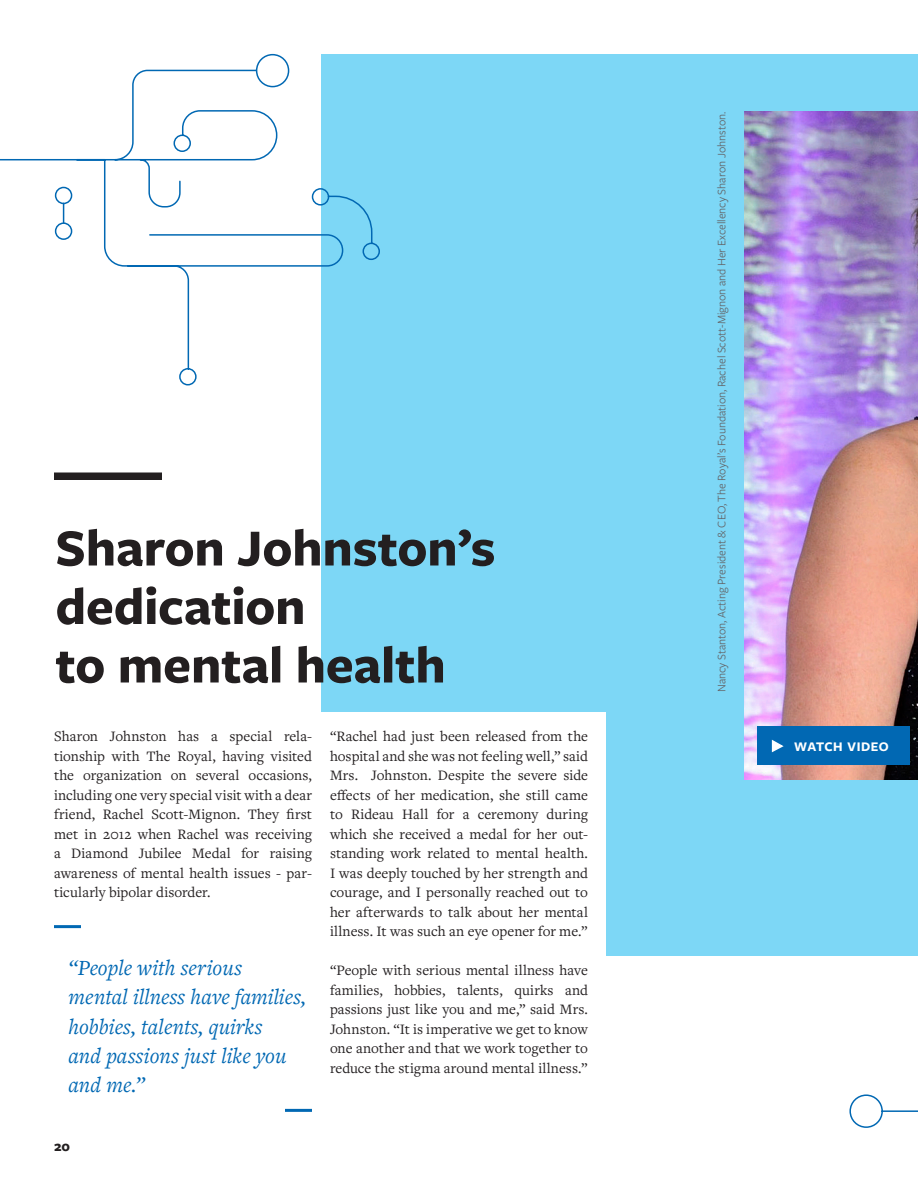
<style>
.page{position:relative;width:918px;height:1188px;background:#fff}
.page>*{position:absolute;margin:0;border:0;box-sizing:border-box;transform-origin:0 0}
.Headline_1{font:700 54px/58.5px "Freight Sans Pro";letter-spacing:-.005em;color:#231f20}
.t1{font:italic 22.5px/29.2px "Freight Text Pro";color:#0168b3}
.Introducing_XY{font:600 18px "Freight Sans Pro";letter-spacing:-.01em;color:#fff}
.Body_Copy{font:15px/19.5px "Freight Text Pro";color:#231f20;text-align:justify}
.t2{font:700 15px "Freight Sans Pro";color:#231f20}
.Caption___Photo_Cred{font:12px "Freight Sans Pro";color:#636366}
</style>
<div class="page">
<div style="left:321px;top:54px;width:597px;height:902px;background:#7dd7f6"></div>
<div style="left:175px;top:712px;width:431px;height:400px;background:#fff"></div>
<hr style="left:54px;top:925px;width:27px;height:3px;background:#0168b3">
<hr style="left:285px;top:1109px;width:27px;height:3px;background:#0168b3">
<div style="left:54px;top:472px;width:108px;height:8px;background:#231f20"></div>
<svg style="left:0;top:53px;width:380px;height:333px"></svg>
<img style="left:744px;top:112px;width:174px;height:668px">
<svg style="left:849px;top:1094px;width:69px;height:34px"></svg>
<div style="left:757px;top:726px;width:153px;height:39px;background:#0168b3"></div>
<svg style="left:771px;top:739px;width:13px;height:14px"></svg>
<p class="Headline_1" style="left:56px;top:517px;width:441px">Sharon Johnston’s dedication</p>
<p class="Headline_1" style="left:56px;top:634px;width:392px">to mental health</p>
<p class="Body_Copy" style="left:54px;top:726px;width:260px">Sharon Johnston has a special rela&shy;tionship with The Royal, having visited the organization on several occasions, including one very special visit with a dear friend, Rachel Scott-Mignon. They first met in 2012 when Rachel was receiving a Diamond Jubilee Medal for raising awareness of mental health issues - par&shy;ticularly bipolar disorder.</p>
<p class="t1" style="left:68px;top:952px;width:239px">“People with serious mental illness have families, hobbies, talents, quirks<br>and passions just like you and me.”</p>
<p class="Body_Copy" style="left:330px;top:726px;width:260px">“Rachel had just been released from the hospital and she was not feeling well,” said Mrs. Johnston. Despite the severe side effects of her medication, she still came to Rideau Hall for a ceremony during which she received a medal for her out&shy;standing work related to mental health.<br>I was deeply touched by her strength and courage, and I personally reached out to her afterwards to talk about her mental illness. It was such an eye opener for me.”</p>
<p class="Body_Copy" style="left:330px;top:960px;width:260px">“People with serious mental illness have families, hobbies, talents, quirks and passions just like you and me,” said Mrs.<br>Johnston. “It is imperative we get to know one another and that we work together to reduce the stigma around mental illness.”</p>
<p class="t2" style="left:54px;top:1136px;width:18px">20</p>
<p class="Caption___Photo_Cred" style="left:714px;top:692px;width:582px;rotate:-90deg">Nancy Stanton, Acting President &amp; CEO, The Royal’s Foundation, Rachel Scott-Mignon and Her Excellency Sharon Johnston.</p>
<p class="Introducing_XY" style="left:794px;top:733px;width:97px">watch video</p>
</div>
